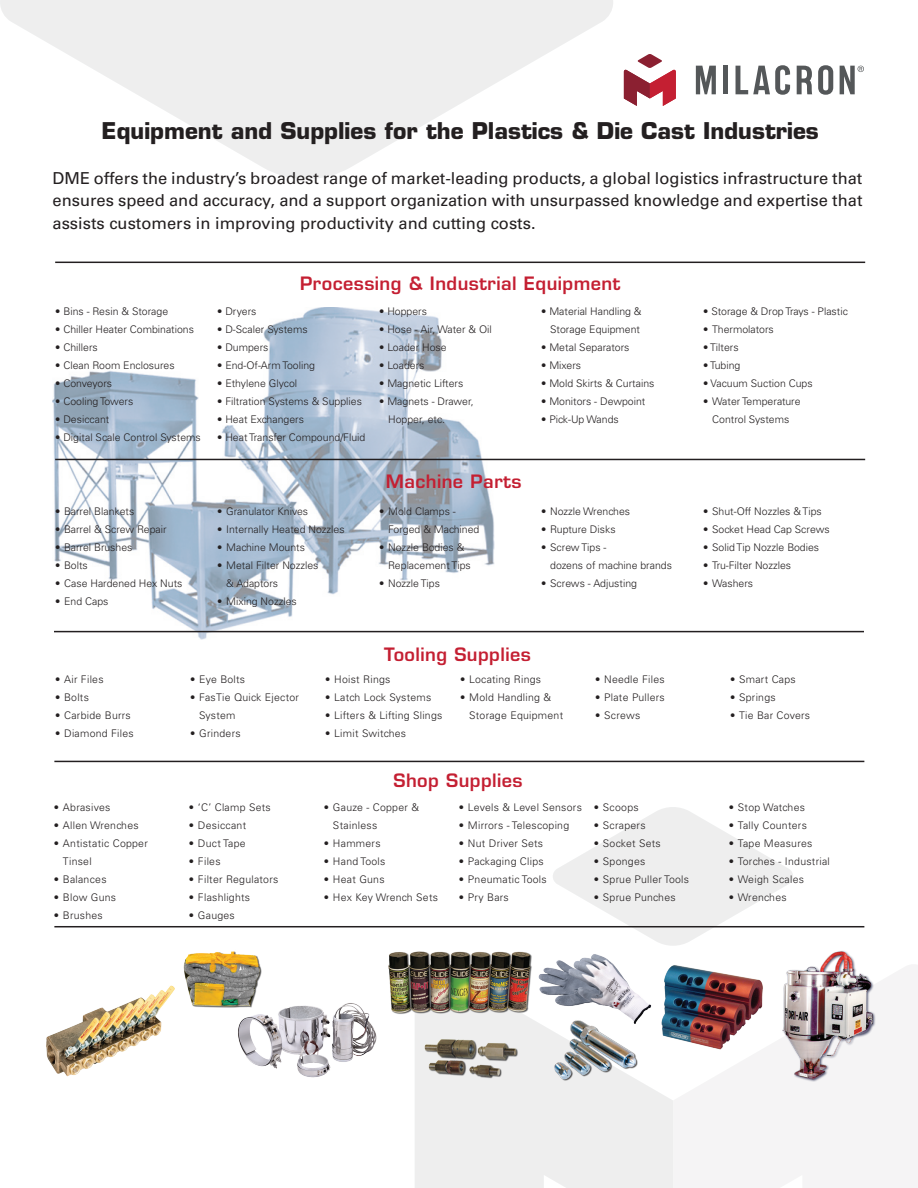
<style>
.page{position:relative;width:918px;height:1188px;background:#fff}
.page>*{position:absolute;margin:0;border:0;box-sizing:border-box;transform-origin:0 0}
.t1{font:700 22.5px "Eurostile LT Std";color:#231f20}
.t2{font:600 18px "Eurostile LT Std";letter-spacing:.025em;color:#c41f32}
.t3{font:16.5px/22.5px "Univers LT Std";color:#231f20;text-align:justify}
.t4{font:300 10.5px/18px "Univers LT Std";color:#231f20}
.t5{font:300 10.5px/18px "Univers LT Std";letter-spacing:.025em;color:#231f20}
</style>
<div class="page">
<div style="left:674px;top:965px;width:244px;height:223px;background:#f5f4f5"></div>
<div style="left:415px;top:1081px;width:258px;height:107px;background:#eee"></div>
<svg style="left:553px;top:807px;width:240px;height:139px"></svg>
<svg style="left:0;top:0;width:613px;height:179px;fill:#eee"></svg>
<svg style="left:696px;top:66px;width:20px;height:28px"></svg>
<div style="left:723px;top:66px;width:5px;height:28px;background:#545759"></div>
<svg style="left:736px;top:65px;width:54px;height:30px"></svg>
<svg style="left:818px;top:65px;width:15px;height:30px"></svg>
<svg style="left:797px;top:66px;width:15px;height:28px"></svg>
<svg style="left:624px;top:54px;width:52px;height:52px"></svg>
<svg style="left:840px;top:66px;width:24px;height:28px"></svg>
<img style="left:53px;top:308px;width:442px;height:331px">
<img style="left:46px;top:951px;width:829px;height:130px">
<hr style="left:55px;top:262px;width:810px;height:1px;background:#231f20">
<hr style="left:55px;top:459px;width:810px;height:1px;background:#231f20">
<hr style="left:54px;top:631px;width:810px;height:1px;background:#231f20">
<hr style="left:54px;top:761px;width:810px;height:1px;background:#231f20">
<hr style="left:54px;top:926px;width:810px;height:1px;background:#231f20">
<h1 class="t1" style="left:101px;top:117px;width:719px">Equipment and Supplies for the Plastics &amp; Die Cast Industries</h1>
<p class="t3" style="left:53px;top:167px;width:812px">DME offers the industry’s broadest range of market-leading products, a global logistics infrastructure that ensures speed and accuracy, and a support organization with unsurpassed knowledge and expertise that assists customers in improving productivity and cutting costs.</p>
<p class="t4" style="left:55px;top:303px;width:114px">• Bins - Resin &amp; Storage</p>
<p class="t4" style="left:55px;top:321px;width:140px">• Chiller Heater Combinations</p>
<p class="t4" style="left:55px;top:339px;width:44px">• Chillers</p>
<p class="t4" style="left:55px;top:357px;width:121px">• Clean Room Enclosures</p>
<p class="t4" style="left:55px;top:375px;width:58px">• Conveyors</p>
<p class="t4" style="left:55px;top:393px;width:80px">• Cooling Towers</p>
<p class="t4" style="left:55px;top:411px;width:56px">• Desiccant</p>
<p class="t4" style="left:55px;top:429px;width:147px">• Digital Scale Control Systems</p>
<p class="t4" style="left:55px;top:502px;width:81px">• Barrel Blankets</p>
<p class="t4" style="left:55px;top:520px;width:113px">• Barrel &amp; Screw Repair</p>
<p class="t4" style="left:55px;top:538px;width:79px">• Barrel Brushes</p>
<p class="t4" style="left:55px;top:556px;width:34px">• Bolts</p>
<p class="t4" style="left:55px;top:574px;width:129px">• Case Hardened Hex Nuts</p>
<p class="t4" style="left:55px;top:592px;width:55px">• End Caps</p>
<h2 class="t2" style="left:300px;top:273px;width:322px">Processing &amp; Industrial Equipment</h2>
<p class="t4" style="left:217px;top:303px;width:41px">• Dryers</p>
<p class="t4" style="left:217px;top:321px;width:92px">• D-Scaler Systems</p>
<p class="t4" style="left:217px;top:339px;width:53px">• Dumpers</p>
<p class="t4" style="left:217px;top:357px;width:99px">• End-Of-Arm Tooling</p>
<p class="t4" style="left:217px;top:375px;width:82px">• Ethylene Glycol</p>
<p class="t4" style="left:217px;top:392px;width:146px">• Filtration Systems &amp; Supplies</p>
<p class="t4" style="left:217px;top:410px;width:88px">• Heat Exchangers</p>
<p class="t4" style="left:217px;top:428px;width:150px">• Heat Transfer Compound/Fluid</p>
<p class="t4" style="left:217px;top:502px;width:93px">• Granulator Knives</p>
<p class="t4" style="left:217px;top:520px;width:129px">• Internally Heated Nozzles</p>
<p class="t4" style="left:217px;top:538px;width:89px">• Machine Mounts</p>
<p class="t4" style="left:226px;top:556px;width:94px;text-indent:-9px">• Metal Filter Nozzles &amp; Adaptors</p>
<p class="t4" style="left:217px;top:592px;width:81px">• Mixing Nozzles</p>
<p class="t4" style="left:379px;top:302px;width:49px">• Hoppers</p>
<p class="t4" style="left:379px;top:320px;width:114px">• Hose - Air, Water &amp; Oil</p>
<p class="t4" style="left:379px;top:338px;width:69px">• Loader Hose</p>
<p class="t4" style="left:379px;top:356px;width:47px">• Loaders</p>
<p class="t4" style="left:379px;top:374px;width:86px">• Magnetic Lifters</p>
<p class="t4" style="left:388px;top:392px;width:87px;text-indent:-9px">• Magnets - Drawer,<br>Hopper, etc.</p>
<h2 class="t2" style="left:386px;top:470px;width:137px">Machine Parts</h2>
<p class="t4" style="left:388px;top:502px;width:93px;text-indent:-9px">• Mold Clamps -<br>Forged &amp; Machined</p>
<p class="t4" style="left:388px;top:538px;width:84px;text-indent:-9px">• Nozzle Bodies &amp;<br>Replacement Tips</p>
<p class="t4" style="left:379px;top:574px;width:62px">• Nozzle Tips</p>
<p class="t4" style="left:541px;top:302px;width:102px;text-align:right">• Material Handling &amp;<br>Storage Equipment</p>
<p class="t4" style="left:541px;top:338px;width:90px">• Metal Separators</p>
<p class="t4" style="left:541px;top:356px;width:42px">• Mixers</p>
<p class="t4" style="left:541px;top:374px;width:115px">• Mold Skirts &amp; Curtains</p>
<p class="t4" style="left:541px;top:392px;width:106px">• Monitors - Dewpoint</p>
<p class="t4" style="left:541px;top:410px;width:79px">• Pick-Up Wands</p>
<p class="t4" style="left:541px;top:502px;width:90px">• Nozzle Wrenches</p>
<p class="t4" style="left:541px;top:520px;width:76px">• Rupture Disks</p>
<p class="t4" style="left:550px;top:538px;width:123px;text-indent:-9px">• Screw Tips -<br>dozens of machine brands</p>
<p class="t4" style="left:541px;top:574px;width:97px">• Screws - Adjusting</p>
<p class="t4" style="left:703px;top:302px;width:146px">• Storage &amp; Drop Trays - Plastic</p>
<p class="t4" style="left:703px;top:320px;width:72px">• Thermolators</p>
<p class="t4" style="left:703px;top:338px;width:37px">• Tilters</p>
<p class="t4" style="left:703px;top:356px;width:39px">• Tubing</p>
<p class="t4" style="left:703px;top:374px;width:111px">• Vacuum Suction Cups</p>
<p class="t4" style="left:703px;top:392px;width:99px;text-align:center">• Water Temperature<br>Control Systems</p>
<p class="t4" style="left:703px;top:502px;width:120px">• Shut-Off Nozzles &amp; Tips</p>
<p class="t4" style="left:703px;top:520px;width:128px">• Socket Head Cap Screws</p>
<p class="t4" style="left:703px;top:538px;width:118px">• Solid Tip Nozzle Bodies</p>
<p class="t4" style="left:703px;top:556px;width:90px">• Tru-Filter Nozzles</p>
<p class="t4" style="left:703px;top:574px;width:52px">• Washers</p>
<p class="t5" style="left:55px;top:670px;width:50px">• Air Files</p>
<p class="t4" style="left:55px;top:688px;width:35px">• Bolts</p>
<p class="t5" style="left:55px;top:706px;width:77px">• Carbide Burrs</p>
<p class="t5" style="left:55px;top:724px;width:80px">• Diamond Files</p>
<p class="t5" style="left:54px;top:798px;width:58px">• Abrasives</p>
<p class="t5" style="left:54px;top:816px;width:86px">• Allen Wrenches</p>
<p class="t5" style="left:63px;top:834px;width:86px;text-indent:-9px">• Antistatic Copper<br>Tinsel</p>
<p class="t5" style="left:54px;top:870px;width:54px">• Balances</p>
<p class="t5" style="left:54px;top:888px;width:64px">• Blow Guns</p>
<p class="t5" style="left:54px;top:906px;width:50px">• Brushes</p>
<p class="t5" style="left:190px;top:670px;width:57px">• Eye Bolts</p>
<p class="t5" style="left:199px;top:688px;width:101px;text-indent:-9px">• FasTie Quick Ejector<br>System</p>
<p class="t5" style="left:190px;top:724px;width:52px">• Grinders</p>
<p class="t5" style="left:189px;top:798px;width:83px">• ‘C’ Clamp Sets</p>
<p class="t5" style="left:189px;top:816px;width:59px">• Desiccant</p>
<p class="t5" style="left:189px;top:834px;width:58px">• Duct Tape</p>
<p class="t4" style="left:189px;top:852px;width:33px">• Files</p>
<p class="t5" style="left:189px;top:870px;width:91px">• Filter Regulators</p>
<p class="t5" style="left:189px;top:888px;width:63px">• Flashlights</p>
<p class="t4" style="left:189px;top:906px;width:47px">• Gauges</p>
<h2 class="t2" style="left:384px;top:643px;width:148px">Tooling Supplies</h2>
<p class="t5" style="left:325px;top:670px;width:67px">• Hoist Rings</p>
<p class="t5" style="left:325px;top:688px;width:108px">• Latch Lock Systems</p>
<p class="t5" style="left:325px;top:706px;width:119px">• Lifters &amp; Lifting Slings</p>
<p class="t5" style="left:325px;top:724px;width:83px">• Limit Switches</p>
<p class="t5" style="left:460px;top:670px;width:83px">• Locating Rings</p>
<p class="t5" style="left:469px;top:688px;width:96px;text-indent:-9px">• Mold Handling &amp;<br>Storage Equipment</p>
<p class="t5" style="left:595px;top:670px;width:71px">• Needle Files</p>
<p class="t5" style="left:595px;top:688px;width:71px">• Plate Pullers</p>
<p class="t4" style="left:595px;top:706px;width:47px">• Screws</p>
<h2 class="t2" style="left:393px;top:769px;width:131px">Shop Supplies</h2>
<p class="t5" style="left:333px;top:798px;width:88px;text-indent:-9px">• Gauze - Copper &amp;<br>Stainless</p>
<p class="t5" style="left:324px;top:834px;width:58px">• Hammers</p>
<p class="t5" style="left:324px;top:852px;width:63px">• Hand Tools</p>
<p class="t5" style="left:324px;top:870px;width:62px">• Heat Guns</p>
<p class="t5" style="left:324px;top:888px;width:116px">• Hex Key Wrench Sets</p>
<p class="t5" style="left:459px;top:798px;width:124px">• Levels &amp; Level Sensors</p>
<p class="t5" style="left:459px;top:816px;width:112px">• Mirrors - Telescoping</p>
<p class="t5" style="left:459px;top:834px;width:86px">• Nut Driver Sets</p>
<p class="t5" style="left:459px;top:852px;width:86px">• Packaging Clips</p>
<p class="t5" style="left:459px;top:870px;width:89px">• Pneumatic Tools</p>
<p class="t4" style="left:459px;top:888px;width:51px">• Pry Bars</p>
<p class="t4" style="left:594px;top:798px;width:46px">• Scoops</p>
<p class="t5" style="left:594px;top:816px;width:53px">• Scrapers</p>
<p class="t5" style="left:594px;top:834px;width:68px">• Socket Sets</p>
<p class="t5" style="left:594px;top:852px;width:53px">• Sponges</p>
<p class="t5" style="left:594px;top:870px;width:97px">• Sprue Puller Tools</p>
<p class="t5" style="left:594px;top:888px;width:83px">• Sprue Punches</p>
<p class="t5" style="left:730px;top:670px;width:67px">• Smart Caps</p>
<p class="t5" style="left:730px;top:688px;width:47px">• Springs</p>
<p class="t5" style="left:730px;top:706px;width:82px">• Tie Bar Covers</p>
<p class="t5" style="left:729px;top:798px;width:78px">• Stop Watches</p>
<p class="t5" style="left:729px;top:816px;width:79px">• Tally Counters</p>
<p class="t5" style="left:729px;top:834px;width:85px">• Tape Measures</p>
<p class="t5" style="left:729px;top:852px;width:102px">• Torches - Industrial</p>
<p class="t5" style="left:729px;top:870px;width:77px">• Weigh Scales</p>
<p class="t5" style="left:729px;top:888px;width:59px">• Wrenches</p>
</div>
